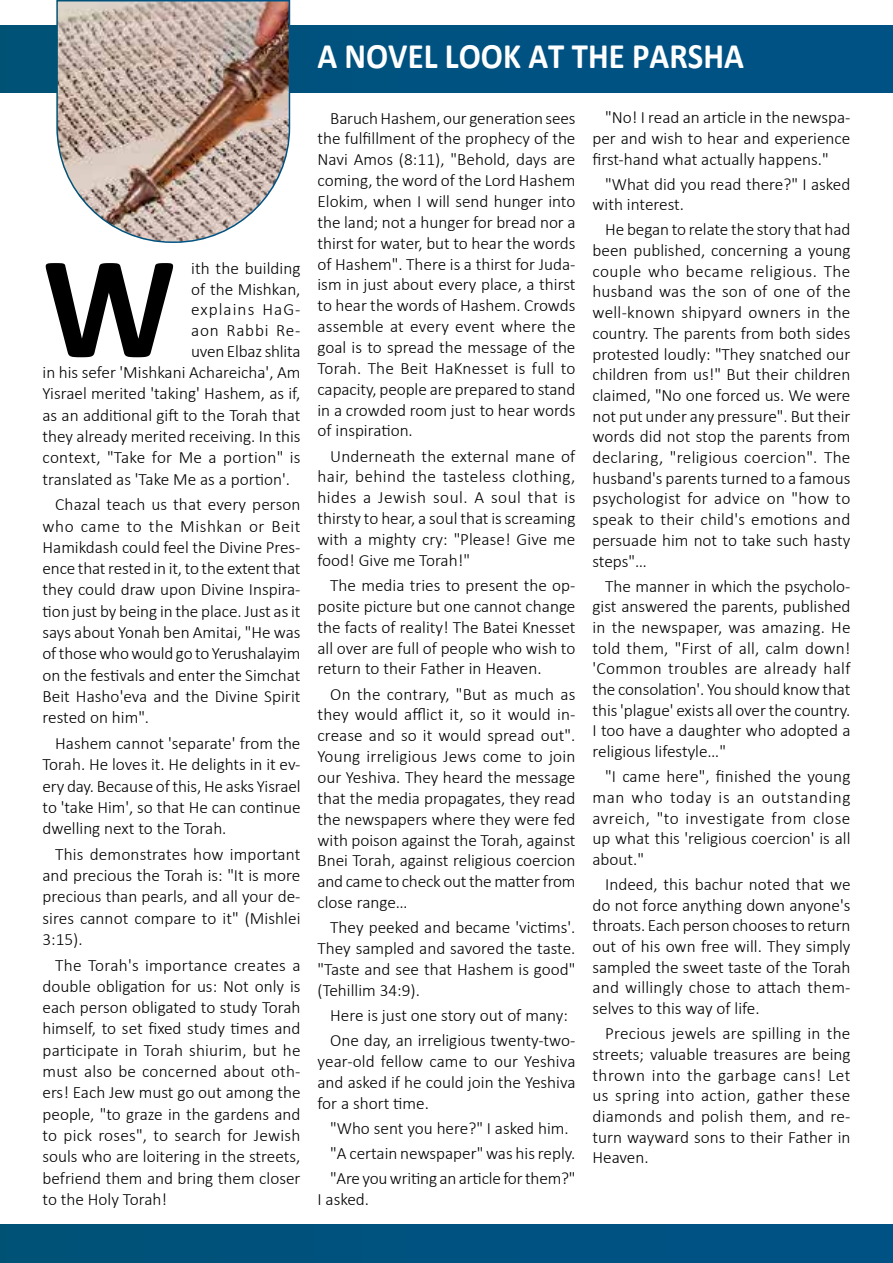
<style>
.page{position:relative;width:893px;height:1263px;background:#fff}
.page>*{position:absolute;margin:0;border:0;box-sizing:border-box;transform-origin:0 0}
.t1{font:700 147.75px "Calibri";color:#000}
.t2{font:700 36px "Calibri";color:#fff;scale:.91 1}
.t3{font:300 17.25px/20.7px "Calibri";color:#000;text-align:justify}
.t4{font:300 17.25px "Calibri";letter-spacing:.06em;color:#000}
.t5{font:300 17.25px "Calibri";letter-spacing:.045em;color:#000}
</style>
<div class="page">
<div style="left:0;top:1225px;width:893px;height:38px;background:#005280"></div>
<div style="left:0;top:26px;width:893px;height:66px;background:#005282"></div>
<img style="left:56px;top:0;width:235px;height:243px">
<h1 class="t1" style="left:43px;top:203px;width:135px">W</h1>
<p class="t3" style="left:191px;top:258px;width:111px">ith the building</p>
<p class="t3" style="left:191px;top:278px;width:111px">of the Mishkan,</p>
<p class="t4" style="left:191px;top:299px;width:111px">explains HaG-</p>
<p class="t5" style="left:191px;top:320px;width:111px">aon Rabbi Re-</p>
<p class="t3" style="left:191px;top:341px;width:111px">uven Elbaz shlita</p>
<p class="t3" style="left:43px;top:362px;width:259px">in his sefer 'Mishkani Achareicha', Am</p>
<p class="t3" style="left:43px;top:383px;width:259px">Yisrael merited 'taking' Hashem, as if,</p>
<p class="t3" style="left:43px;top:404px;width:259px">as an additional gift to the Torah that</p>
<p class="t3" style="left:43px;top:426px;width:259px">they already merited receiving. In this</p>
<p class="t3" style="left:43px;top:447px;width:259px">context, "Take for Me a portion" is</p>
<p class="t3" style="left:43px;top:468px;width:249px">translated as 'Take Me as a portion'.</p>
<p class="t3" style="left:43px;top:494px;width:259px;line-height:21.3px;text-indent:13px">Chazal teach us that every person who came to the Mishkan or Beit Hamikdash could feel the Divine Pres&shy;ence that rested in it, to the extent that they could draw upon Divine Inspira&shy;tion just by being in the place. Just as it says about Yonah ben Amitai, "He was of those who would go to Yerushalayim on the festivals and enter the Simchat Beit Hasho'eva and the Divine Spirit rested on him".</p>
<p class="t3" style="left:43px;top:732px;width:260px;line-height:21.3px;text-indent:13px">Hashem cannot 'separate' from the Torah. He loves it. He delights in it ev&shy;ery day. Because of this, He asks Yisrael to 'take Him', so that He can continue dwelling next to the Torah.</p>
<p class="t3" style="left:43px;top:843px;width:259px;line-height:21.3px;text-indent:13px">This demonstrates how important and precious the Torah is: "It is more precious than pearls, and all your de&shy;sires cannot compare to it" (Mishlei 3:15).</p>
<p class="t3" style="left:43px;top:954px;width:260px;line-height:21.3px;text-indent:13px">The Torah's importance creates a double obligation for us: Not only is each person obligated to study Torah himself, to set fixed study times and participate in Torah shiurim, but he must also be concerned about oth&shy;ers! Each Jew must go out among the people, "to graze in the gardens and to pick roses", to search for Jewish souls who are loitering in the streets, befriend them and bring them closer to the Holy Torah!</p>
<h2 class="t2" style="left:317px;top:31px;width:470px">A NOVEL LOOK AT THE PARSHA</h2>
<p class="t3" style="left:317px;top:107px;width:259px;text-indent:13px">Baruch Hashem, our generation sees the fulfillment of the prophecy of the Navi Amos (8:11), "Behold, days are coming, the word of the Lord Hashem Elokim, when I will send hunger into the land; not a hunger for bread nor a thirst for water, but to hear the words of Hashem". There is a thirst for Juda&shy;ism in just about every place, a thirst to hear the words of Hashem. Crowds assemble at every event where the goal is to spread the message of the Torah. The Beit HaKnesset is full to capacity, people are prepared to stand in a crowded room just to hear words of inspiration.</p>
<p class="t3" style="left:317px;top:445px;width:260px;text-indent:13px">Underneath the external mane of hair, behind the tasteless clothing, hides a Jewish soul. A soul that is thirsty to hear, a soul that is screaming with a mighty cry: "Please! Give me food! Give me Torah!"</p>
<p class="t3" style="left:317px;top:575px;width:259px;text-indent:13px">The media tries to present the op&shy;posite picture but one cannot change the facts of reality! The Batei Knesset all over are full of people who wish to return to their Father in Heaven.</p>
<p class="t3" style="left:317px;top:683px;width:259px;text-indent:13px">On the contrary, "But as much as they would afflict it, so it would in&shy;crease and so it would spread out".<br>Young irreligious Jews come to join our Yeshiva. They heard the message that the media propagates, they read the newspapers where they were fed with poison against the Torah, against Bnei Torah, against religious coercion and came to check out the matter from close range…</p>
<p class="t3" style="left:317px;top:917px;width:259px;text-indent:13px">They peeked and became 'victims'.<br>They sampled and savored the taste. "Taste and see that Hashem is good" (Tehillim 34:9).</p>
<p class="t3" style="left:330px;top:1002px;width:247px;line-height:25.2px">Here is just one story out of many:<br>One day, an irreligious twenty-two-</p>
<p class="t3" style="left:317px;top:1050px;width:259px">year-old fellow came to our Yeshiva and asked if he could join the Yeshiva for a short time.</p>
<p class="t3" style="left:330px;top:1115px;width:247px;line-height:25.2px;text-align:left">"Who sent you here?" I asked him. "A certain newspaper" was his reply. "Are you writing an article for them?"</p>
<p class="t3" style="left:317px;top:1189px;width:53px">I asked.</p>
<p class="t3" style="left:592px;top:107px;width:259px;text-indent:13px">"No! I read an article in the newspa&shy;per and wish to hear and experience first-hand what actually happens."</p>
<p class="t3" style="left:592px;top:173px;width:259px;text-indent:13px">"What did you read there?" I asked with interest.</p>
<p class="t3" style="left:592px;top:219px;width:260px;text-indent:13px">He began to relate the story that had been published, concerning a young couple who became religious. The husband was the son of one of the well-known shipyard owners in the country. The parents from both sides protested loudly: "They snatched our children from us!" But their children claimed, "No one forced us. We were not put under any pressure". But their words did not stop the parents from declaring, "religious coercion". The husband's parents turned to a famous psychologist for advice on "how to speak to their child's emotions and persuade him not to take such hasty steps"…</p>
<p class="t3" style="left:592px;top:575px;width:260px;text-indent:13px">The manner in which the psycholo&shy;gist answered the parents, published in the newspaper, was amazing. He told them, "First of all, calm down! 'Common troubles are already half the consolation'. You should know that this 'plague' exists all over the country.<br>I too have a daughter who adopted a religious lifestyle…"</p>
<p class="t3" style="left:592px;top:766px;width:259px;text-indent:13px">"I came here", finished the young man who today is an outstanding avreich, "to investigate from close up what this 'religious coercion' is all about."</p>
<p class="t3" style="left:592px;top:874px;width:260px;text-indent:13px">Indeed, this bachur noted that we do not force anything down anyone's throats. Each person chooses to return out of his own free will. They simply sampled the sweet taste of the Torah and willingly chose to attach them&shy;selves to this way of life.</p>
<p class="t3" style="left:592px;top:1023px;width:260px;text-indent:13px">Precious jewels are spilling in the streets; valuable treasures are being thrown into the garbage cans! Let us spring into action, gather these diamonds and polish them, and re&shy;turn wayward sons to their Father in Heaven.</p>
</div>
